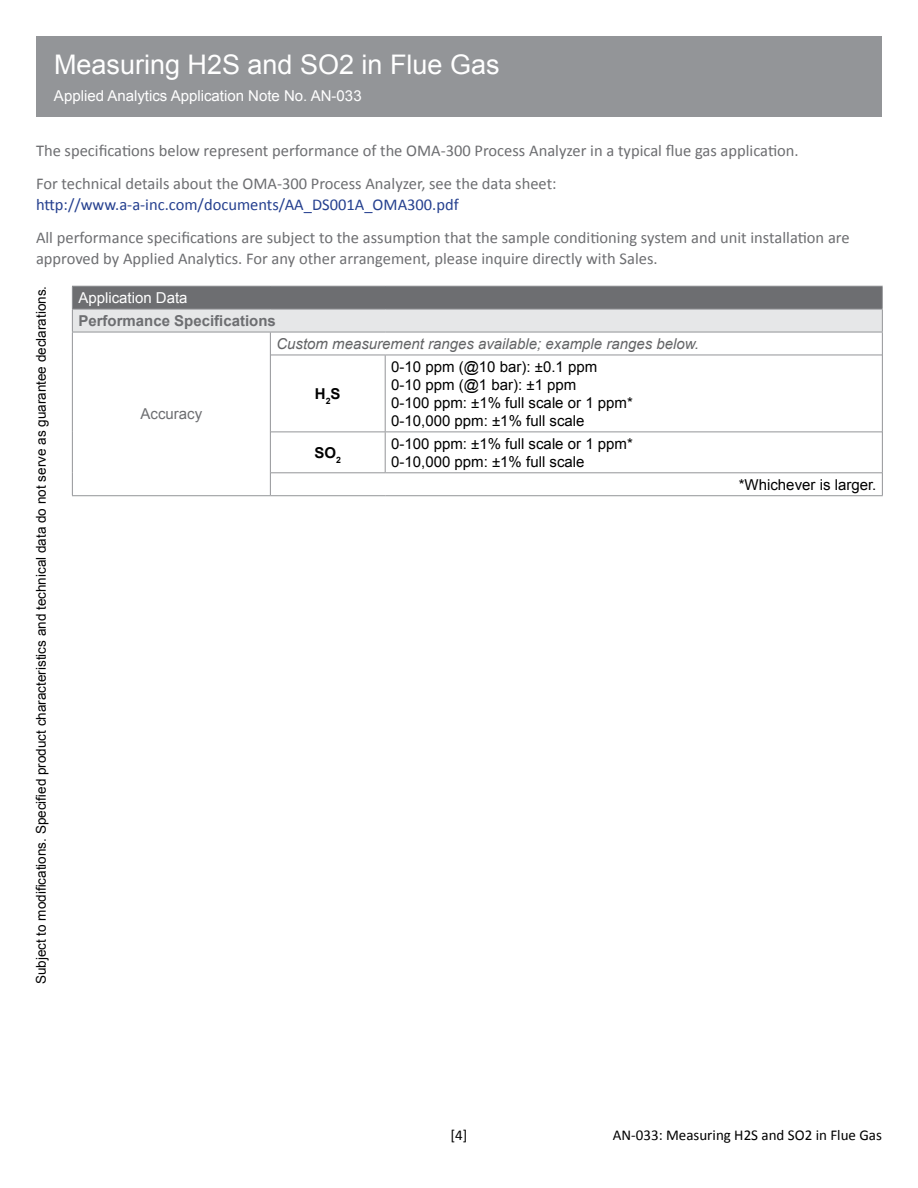
<style>
.page{position:relative;width:918px;height:1188px;background:#fff}
.page>*{position:absolute;margin:0;border:0;box-sizing:border-box;transform-origin:0 0}
.t1{font:27px "Arial";color:#fff}
.t2{font:16.5px/33px "Calibri";color:#6d6e71}
.t3{font:16.5px "Calibri";color:#25408f}
.t4{font:15px/18px "Arial";color:#000}
.t5{font:15px "Arial";color:#fff}
.t6{font:italic 15px "Arial";color:#636466}
.t7{font:15px "Calibri";color:#000}
.t8{font:700 15px "Arial";color:#6d6e71}
.t9{font:15px "Arial";color:#6d6e71}
.t10{font:700 15px "Arial";color:#000}
.t11{font:13.5px "Arial";color:#000}
</style>
<div class="page">
<div style="left:36px;top:36px;width:846px;height:81px;background:#939598"></div>
<div style="left:72px;top:286px;width:810px;height:23px;background:#6d6e71"></div>
<div style="left:72px;top:309px;width:810px;height:23px;background:#e6e7e8"></div>
<hr style="left:72px;top:309px;width:198px;height:1px;background:#939598">
<hr style="left:270px;top:309px;width:115px;height:1px;background:#939598">
<hr style="left:385px;top:309px;width:498px;height:1px;background:#939598">
<hr style="left:72px;top:286px;width:198px;height:1px;background:#939598">
<hr style="left:270px;top:286px;width:115px;height:1px;background:#939598">
<hr style="left:385px;top:286px;width:498px;height:1px;background:#939598">
<hr style="left:72px;top:332px;width:198px;height:1px;background:#939598">
<hr style="left:270px;top:332px;width:115px;height:1px;background:#939598">
<hr style="left:385px;top:332px;width:498px;height:1px;background:#939598">
<svg style="left:882px;top:287px;width:1px;height:68px"></svg>
<hr style="left:385px;top:355px;width:1px;height:77px;background:#939598">
<hr style="left:882px;top:355px;width:1px;height:77px;background:#939598">
<hr style="left:385px;top:432px;width:1px;height:40px;background:#939598">
<hr style="left:882px;top:432px;width:1px;height:41px;background:#939598">
<svg style="left:72px;top:287px;width:1px;height:68px"></svg>
<svg style="left:270px;top:332px;width:1px;height:23px"></svg>
<hr style="left:72px;top:355px;width:1px;height:77px;background:#939598">
<hr style="left:270px;top:355px;width:1px;height:77px;background:#939598">
<hr style="left:72px;top:432px;width:1px;height:41px;background:#939598">
<hr style="left:270px;top:432px;width:1px;height:41px;background:#939598">
<svg style="left:72px;top:473px;width:1px;height:22px"></svg>
<svg style="left:270px;top:473px;width:1px;height:22px"></svg>
<svg style="left:882px;top:473px;width:1px;height:22px"></svg>
<hr style="left:271px;top:355px;width:114px;height:1px;background:#939598">
<hr style="left:385px;top:355px;width:497px;height:1px;background:#939598">
<hr style="left:271px;top:432px;width:114px;height:1px;background:#939598">
<hr style="left:385px;top:432px;width:497px;height:1px;background:#939598">
<hr style="left:271px;top:472px;width:114px;height:1px;background:#939598">
<hr style="left:385px;top:472px;width:497px;height:1px;background:#939598">
<hr style="left:72px;top:495px;width:198px;height:1px;background:#939598">
<hr style="left:270px;top:495px;width:115px;height:1px;background:#939598">
<hr style="left:385px;top:495px;width:498px;height:1px;background:#939598">
<h1 class="t1" style="left:54px;top:46px;width:447px">Measuring H2S and SO2 in Flue Gas</h1>
<p class="t5" style="left:54px;top:86px;width:309px">Applied Analytics Application Note No. AN-033</p>
<p class="t2" style="left:36px;top:134px;width:764px">The specifications below represent performance of the OMA-300 Process Analyzer in a typical flue gas application.<br>For technical details about the OMA-300 Process Analyzer, see the data sheet:</p>
<p class="t3" style="left:36px;top:194px;width:424px">http://www.a-a-inc.com/documents/AA_DS001A_OMA300.pdf</p>
<p class="t2" style="left:36px;top:227px;width:815px;line-height:21px">All performance specifications are subject to the assumption that the sample conditioning system and unit installation are approved by Applied Analytics. For any other arrangement, please inquire directly with Sales.</p>
<p class="t11" style="left:32px;top:984px;width:700px;rotate:-90deg">Subject to modifications. Specified product characteristics and technical data do not serve as guarantee declarations.</p>
<p class="t5" style="left:78px;top:288px;width:111px">Application Data</p>
<p class="t8" style="left:78px;top:311px;width:199px">Performance Specifications</p>
<p class="t6" style="left:276px;top:334px;width:424px">Custom measurement ranges available; example ranges below.</p>
<p class="t10" style="left:315px;top:384px;width:27px">H<sub>2</sub>S</p>
<p class="t4" style="left:391px;top:358px;width:243px">0-10 ppm (@10 bar): ±0.1 ppm<br>0-10 ppm (@1 bar): ±1 ppm<br>0-100 ppm: ±1% full scale or 1 ppm*<br>0-10,000 ppm: ±1% full scale</p>
<p class="t9" style="left:141px;top:404px;width:63px">Accuracy</p>
<p class="t10" style="left:315px;top:443px;width:28px">SO<sub>2</sub></p>
<p class="t4" style="left:391px;top:435px;width:243px">0-100 ppm: ±1% full scale or 1 ppm*<br>0-10,000 ppm: ±1% full scale</p>
<p class="t4" style="left:739px;top:476px;width:139px">*Whichever is larger.</p>
<p class="t7" style="left:451px;top:1125px;width:18px">[4]</p>
<p class="t7" style="left:613px;top:1125px;width:271px">AN-033: Measuring H2S and SO2 in Flue Gas</p>
</div>
